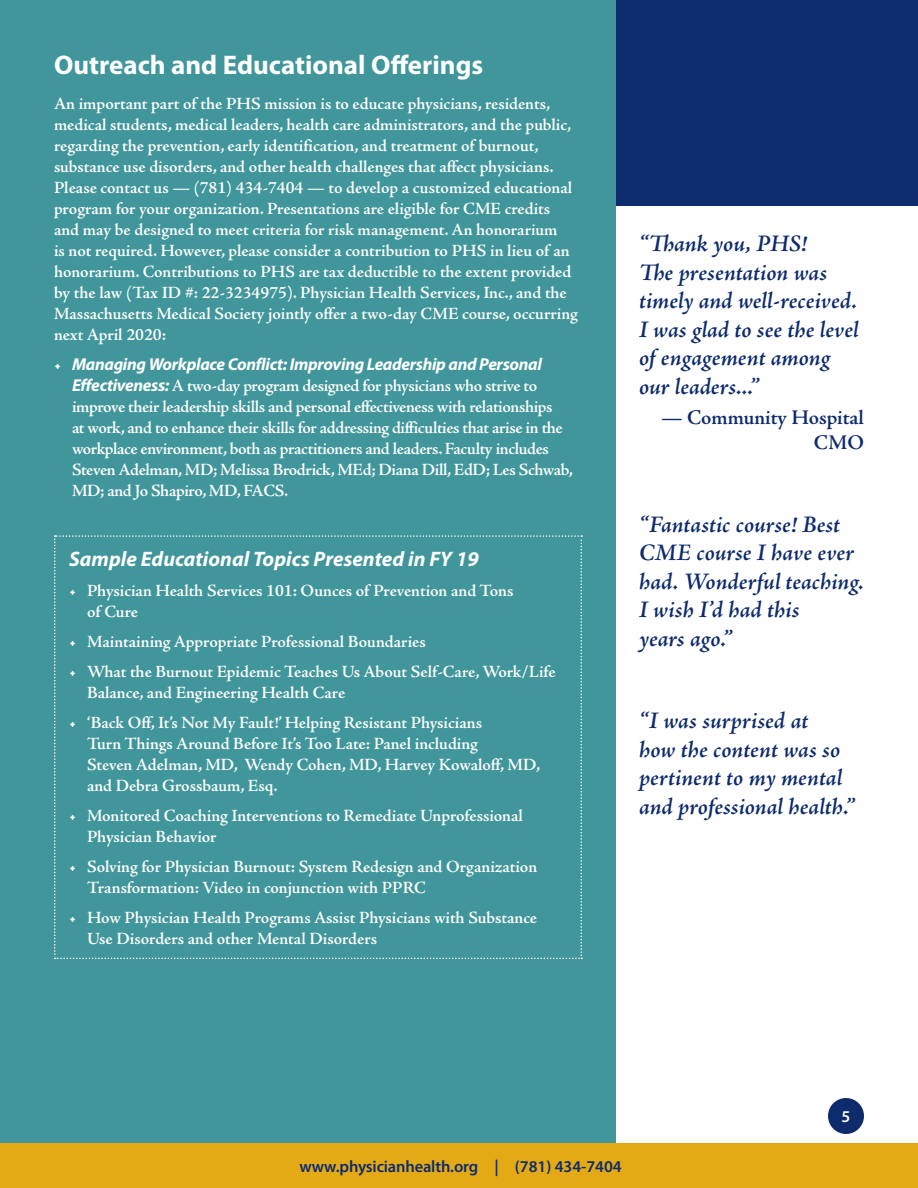
<style>
.page{position:relative;width:918px;height:1188px;background:#40969b}
.page>*{position:absolute;margin:0;border:0;box-sizing:border-box;transform-origin:0 0}
.t1{font:700 27px "Myriad Pro";color:#fff}
.QUOTE{font:italic 600 24px/28.5px "Adobe Jenson Pro";color:#0d2b6d}
.H2_H1{font:italic 700 21px "Myriad Pro";color:#fff}
.QUOTE_AU{font:600 21px/25.5px "Adobe Jenson Pro";letter-spacing:-.005em;color:#0d2b6d;text-align:right}
.TXT1{font:600 17.25px/21px "Adobe Jenson Pro";letter-spacing:-.005em;color:#fff}
.TXT1-2{font:600 17.25px/21px "Adobe Jenson Pro";letter-spacing:-.025em;color:#fff}
.t2{font:600 16.5px "Myriad Pro";letter-spacing:-.01em;color:#0d2b6d}
.t3{font:600 16.5px "Myriad Pro";color:#fff}
.s1{font-family:"Myriad Pro";font-weight:700;font-style:italic}
</style>
<div class="page">
<div style="left:616px;top:0;width:302px;height:1188px;background:#fff"></div>
<div style="left:616px;top:0;width:302px;height:205px;background:#0d2b6d"></div>
<div style="left:828px;top:1098px;width:36px;height:36px;background:#0d2b6d;border-radius:50%"></div>
<div style="left:0;top:1143px;width:918px;height:45px;background:#e3aa15"></div>
<svg style="left:54px;top:535px;width:528px;height:424px"></svg>
<h1 class="t1" style="left:54px;top:50px;width:431px">Outreach and Educational Offerings</h1>
<p class="TXT1" style="left:54px;top:93px;width:525px">An important part of the PHS mission is to educate physicians, residents, medical students, medical leaders, health care administrators, and the public, regarding the prevention, early identification, and treatment of burnout, substance use disorders, and other health challenges that affect physicians.<br>Please contact us — (781) 434-7404 — to develop a customized educational program for your organization. Presentations are eligible for CME credits and may be designed to meet criteria for risk management. An honorarium<br>is not required. However, please consider a contribution to PHS in lieu of an honorarium. Contributions to PHS are tax deductible to the extent provided by the law (Tax ID #: 22-3234975). Physician Health Services, Inc., and the Massachusetts Medical Society jointly offer a two-day CME course, occurring next April 2020:</p>
<p class="TXT1-2" style="left:72px;top:354px;width:503px;text-indent:-18px">• <span class="s1">Managing Workplace Conflict: Improving Leadership and Personal Effectiveness:</span> A two-day program designed for physicians who strive to improve their leadership skills and personal effectiveness with relationships<br>at work, and to enhance their skills for addressing difficulties that arise in the workplace environment, both as practitioners and leaders. Faculty includes Steven Adelman, MD; Melissa Brodrick, MEd; Diana Dill, EdD; Les Schwab, MD; and Jo Shapiro, MD, FACS.</p>
<p class="H2_H1" style="left:69px;top:547px;width:411px">Sample Educational Topics Presented in FY 19</p>
<p class="TXT1" style="left:87px;top:581px;width:428px;text-indent:-18px">• Physician Health Services 101: Ounces of Prevention and Tons of Cure</p>
<p class="TXT1" style="left:69px;top:632px;width:358px">• Maintaining Appropriate Professional Boundaries</p>
<p class="TXT1" style="left:87px;top:662px;width:470px;text-indent:-18px">• What the Burnout Epidemic Teaches Us About Self-Care, Work/Life<br>Balance, and Engineering Health Care</p>
<p class="TXT1" style="left:87px;top:713px;width:455px;text-indent:-18px">• ‘Back Off, It’s Not My Fault!’ Helping Resistant Physicians<br>Turn Things Around Before It’s Too Late: Panel including<br>Steven Adelman, MD, Wendy Cohen, MD, Harvey Kowaloff, MD, and Debra Grossbaum, Esq.</p>
<p class="TXT1" style="left:87px;top:806px;width:438px;text-indent:-18px">• Monitored Coaching Interventions to Remediate Unprofessional<br>Physician Behavior</p>
<p class="TXT1" style="left:87px;top:857px;width:452px;text-indent:-18px">• Solving for Physician Burnout: System Redesign and Organization<br>Transformation: Video in conjunction with PPRC</p>
<p class="TXT1" style="left:87px;top:908px;width:452px;text-indent:-18px">• How Physician Health Programs Assist Physicians with Substance<br>Use Disorders and other Mental Disorders</p>
<p class="QUOTE" style="left:639px;top:231px;width:221px">“Thank you, PHS!<br>The presentation was timely and well-received.<br>I was glad to see the level of engagement among our leaders...”</p>
<p class="QUOTE_AU" style="left:661px;top:405px;width:204px">— Community Hospital<br>CMO</p>
<p class="QUOTE" style="left:639px;top:512px;width:226px">“Fantastic course! Best<br>CME course I have ever had. Wonderful teaching.<br>I wish I’d had this<br>years ago.”</p>
<p class="QUOTE" style="left:639px;top:708px;width:218px">“I was surprised at<br>how the content was so pertinent to my mental and professional health.”</p>
<p class="t2" style="left:299px;top:1157px;width:324px">www.physicianhealth.org | (781) 434-7404</p>
<p class="t3" style="left:842px;top:1108px;width:10px">5</p>
</div>
